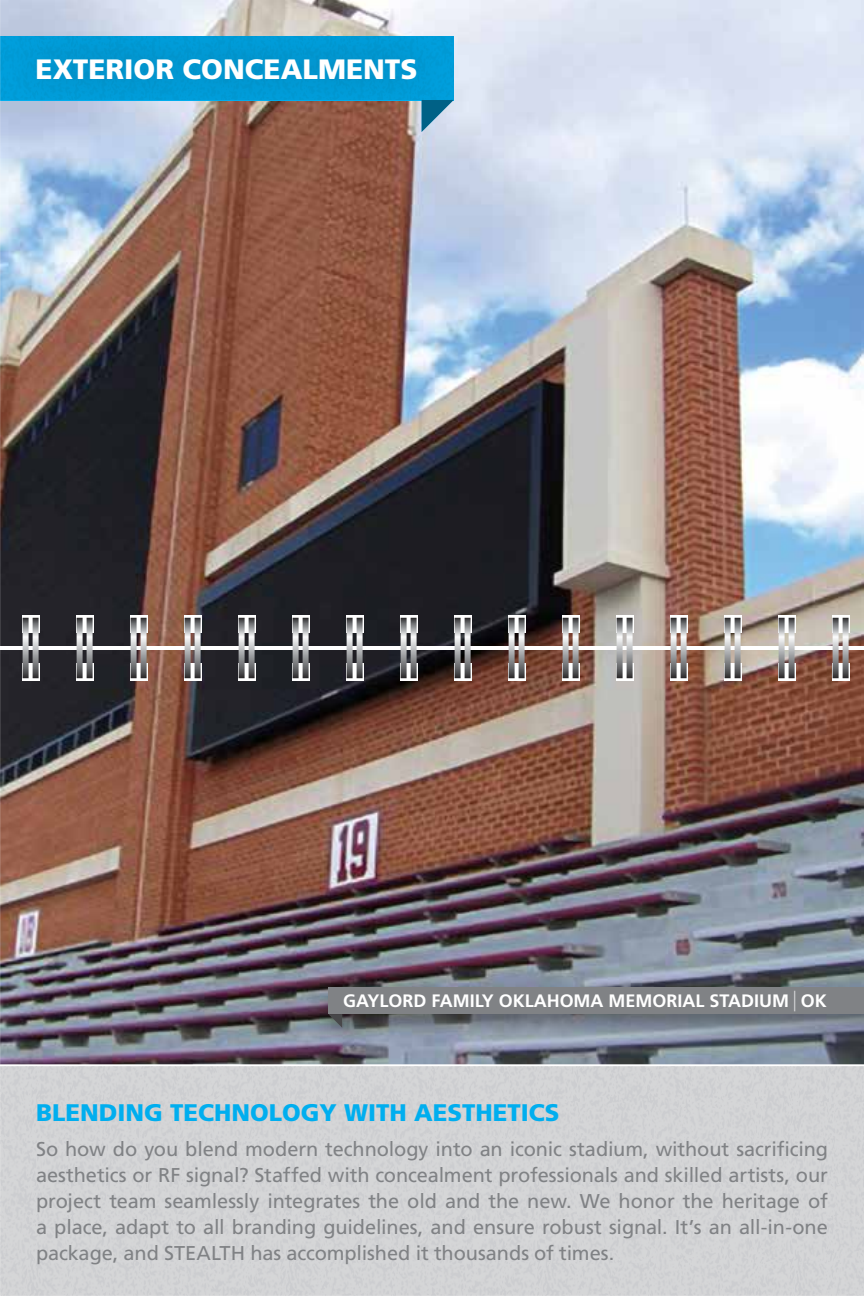
<style>
.page{position:relative;width:864px;height:1296px;background:#fff}
.page>*{position:absolute;margin:0;border:0;box-sizing:border-box;transform-origin:0 0}
.t1{font:900 28px "Frutiger";color:#fff}
.t2{font:900 24px "Frutiger";color:#00aeef}
.t3{font:20px/26px "Frutiger";letter-spacing:-.005em;color:#808285;text-align:justify}
.t4{font:700 18px "Frutiger";color:#fff}
.s1{font-size:27px;color:#e2e3e4}
</style>
<div class="page">
<img style="left:0;top:0;width:864px;height:1296px">
<h1 class="t1" style="left:36px;top:52px;width:384px">EXTERIOR CONCEALMENTS</h1>
<p class="t4" style="left:343px;top:990px;width:485px">GAYLORD FAMILY OKLAHOMA MEMORIAL STADIUM <span class="s1">|</span> OK</p>
<p class="t2" style="left:36px;top:1098px;width:525px">BLENDING TECHNOLOGY WITH AESTHETICS</p>
<p class="t3" style="left:36px;top:1136px;width:794px">So how do you blend modern technology into an iconic stadium, without sacrificing aesthetics or RF signal? Staffed with concealment professionals and skilled artists, our project team seamlessly integrates the old and the new. We honor the heritage of a place, adapt to all branding guidelines, and ensure robust signal. It’s an all-in-one package, and STEALTH has accomplished it thousands of times.</p>
</div>
